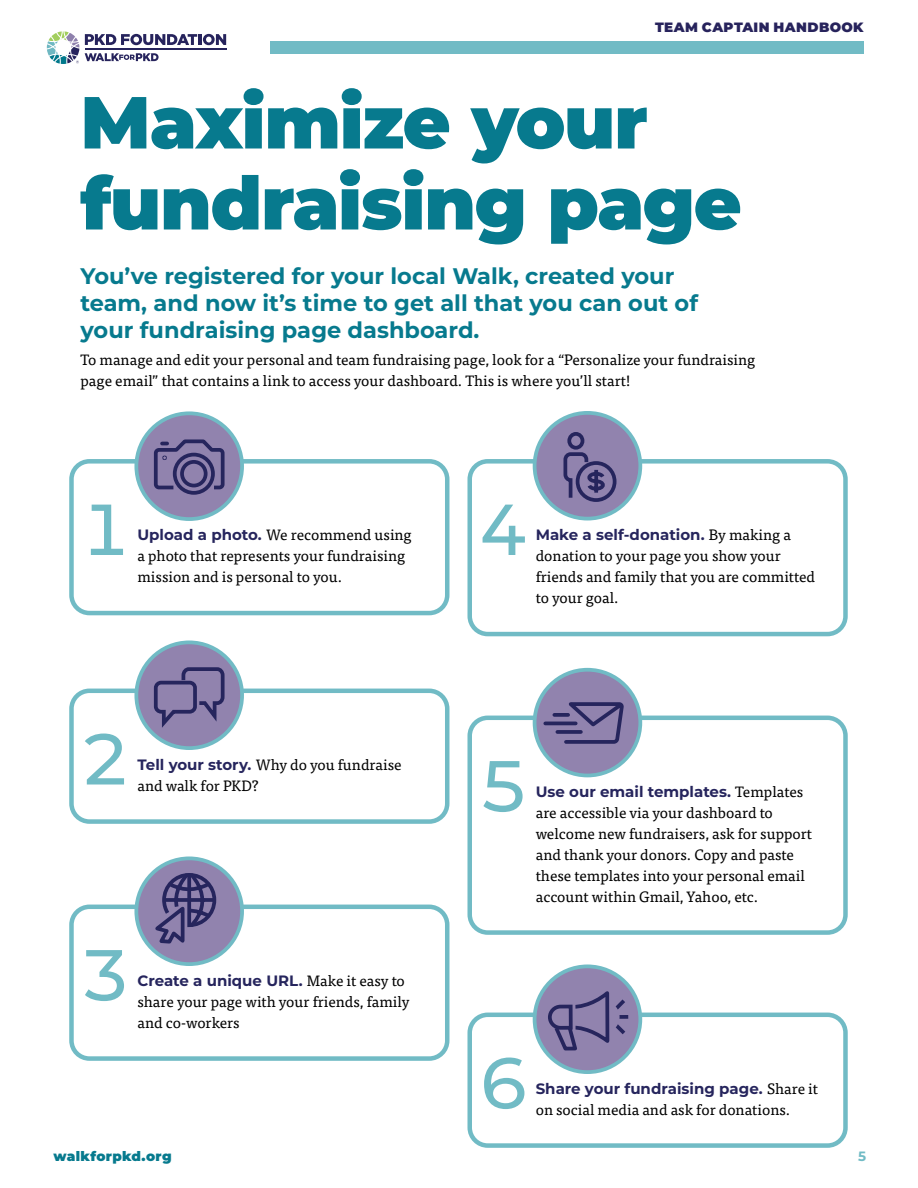
<style>
.page{position:relative;width:918px;height:1188px;background:#fff}
.page>*{position:absolute;margin:0;border:0;box-sizing:border-box;transform-origin:0 0}
.t1{font:900 73.5px/81px "Montserrat";letter-spacing:-.02em;color:#077a8e}
.t2{font:500 72px "Montserrat";color:#71bbc5}
.t3{font:700 22.5px/27px "Montserrat";color:#077a8e}
.t4{font:15px/21px "Tisa Pro";color:#000}
.t5{font:700 15px "Montserrat";color:#26255d}
.t6{font:900 13.5px "Montserrat";letter-spacing:.03em;color:#27235c}
.t7{font:900 13.5px "Montserrat";letter-spacing:.025em;color:#077a8e}
.t8{font:700 13.5px "Montserrat";color:#71bbc5}
.s1{font-family:"Montserrat";font-weight:700;color:#26255d}
.s2{font-family:"Tisa Pro";font-weight:400;color:#000}
</style>
<div class="page">
<div style="left:270px;top:41px;width:594px;height:13px;background:#71bbc5"></div>
<svg style="left:47px;top:31px;width:32px;height:33px"></svg>
<hr style="left:85px;top:48px;width:141px;height:2px;background:#26235c">
<svg style="left:85px;top:34px;width:141px;height:11px"></svg>
<svg style="left:85px;top:53px;width:74px;height:8px"></svg>
<div style="left:69px;top:459px;width:380px;height:156px;border:4px solid #71bbc5;border-radius:18px"></div>
<div style="left:69px;top:689px;width:380px;height:135px;border:4px solid #71bbc5;border-radius:18px"></div>
<div style="left:69px;top:905px;width:380px;height:156px;border:4px solid #71bbc5;border-radius:18px"></div>
<div style="left:467px;top:459px;width:381px;height:177px;border:4px solid #71bbc5;border-radius:18px"></div>
<div style="left:467px;top:716px;width:381px;height:219px;border:4px solid #71bbc5;border-radius:18px"></div>
<div style="left:467px;top:1013px;width:381px;height:135px;border:4px solid #71bbc5;border-radius:18px"></div>
<div style="left:535px;top:670px;width:105px;height:106px;background:#9183ae;border-radius:50%"></div>
<div style="left:533px;top:668px;width:109px;height:109px;border:4px solid #71bbc5;border-radius:50%"></div>
<svg style="left:542px;top:700px;width:82px;height:46px"></svg>
<div style="left:136px;top:413px;width:106px;height:106px;background:#9183ae;border-radius:50%"></div>
<div style="left:134px;top:411px;width:110px;height:110px;border:4px solid #71bbc5;border-radius:50%"></div>
<svg style="left:153px;top:439px;width:72px;height:56px"></svg>
<div style="left:535px;top:966px;width:105px;height:106px;background:#9183ae;border-radius:50%"></div>
<div style="left:533px;top:964px;width:109px;height:110px;border:4px solid #71bbc5;border-radius:50%"></div>
<svg style="left:546px;top:985px;width:86px;height:67px"></svg>
<div style="left:535px;top:413px;width:105px;height:106px;background:#9183ae;border-radius:50%"></div>
<div style="left:533px;top:411px;width:109px;height:109px;border:4px solid #71bbc5;border-radius:50%"></div>
<div style="left:576px;top:461px;width:41px;height:41px;border:4px solid #26255d;border-radius:50%"></div>
<svg style="left:563px;top:432px;width:45px;height:69px"></svg>
<div style="left:136px;top:858px;width:106px;height:106px;background:#9183ae;border-radius:50%"></div>
<div style="left:134px;top:856px;width:110px;height:110px;border:4px solid #71bbc5;border-radius:50%"></div>
<svg style="left:149px;top:869px;width:70px;height:80px"></svg>
<div style="left:136px;top:642px;width:106px;height:106px;background:#9183ae;border-radius:50%"></div>
<div style="left:134px;top:640px;width:110px;height:110px;border:4px solid #71bbc5;border-radius:50%"></div>
<svg style="left:153px;top:667px;width:72px;height:61px"></svg>
<p class="t6" style="left:655px;top:17px;width:210px">TEAM CAPTAIN HANDBOOK</p>
<h1 class="t1" style="left:80px;top:77px;width:663px">Maximize your fundraising page</h1>
<h3 class="t3" style="left:80px;top:261px;width:619px">You’ve registered for your local Walk, created your team, and now it’s time to get all that you can out of your fundraising page dashboard.</h3>
<p class="t4" style="left:80px;top:348px;width:676px">To manage and edit your personal and team fundraising page, look for a “Personalize your fundraising page email” that contains a link to access your dashboard. This is where you’ll start!</p>
<h2 class="t2" style="left:80px;top:479px;width:52px">1</h2>
<p class="t4" style="left:137px;top:523px;width:276px"><span class="s1">Upload a photo.</span> We recommend using a photo that represents your fundraising mission and is personal to you.</p>
<h2 class="t2" style="left:80px;top:709px;width:52px">2</h2>
<p class="t4" style="left:137px;top:753px;width:266px"><span class="s1">Tell your story.</span> Why do you fundraise and walk for PKD?</p>
<h2 class="t2" style="left:80px;top:925px;width:52px">3</h2>
<p class="t5" style="left:137px;top:969px;width:269px">Create a unique URL. <span class="s2">Make it easy to</span></p>
<p class="t4" style="left:137px;top:990px;width:273px">share your page with your friends, family and co-workers</p>
<h2 class="t2" style="left:479px;top:479px;width:52px">4</h2>
<p class="t5" style="left:536px;top:524px;width:257px">Make a self-donation. <span class="s2">By making a</span></p>
<p class="t4" style="left:536px;top:544px;width:281px">donation to your page you show your friends and family that you are committed to your goal.</p>
<h2 class="t2" style="left:479px;top:736px;width:52px">5</h2>
<p class="t5" style="left:536px;top:780px;width:269px">Use our email templates. <span class="s2">Templates</span></p>
<p class="t4" style="left:536px;top:801px;width:278px">are accessible via your dashboard to welcome new fundraisers, ask for support and thank your donors. Copy and paste these templates into your personal email account within Gmail, Yahoo, etc.</p>
<h2 class="t2" style="left:479px;top:1033px;width:52px">6</h2>
<p class="t5" style="left:536px;top:1077px;width:284px">Share your fundraising page. <span class="s2">Share it</span></p>
<p class="t4" style="left:536px;top:1098px;width:256px">on social media and ask for donations.</p>
<p class="t7" style="left:53px;top:1146px;width:120px">walkforpkd.org</p>
<p class="t8" style="left:858px;top:1146px;width:10px">5</p>
</div>
